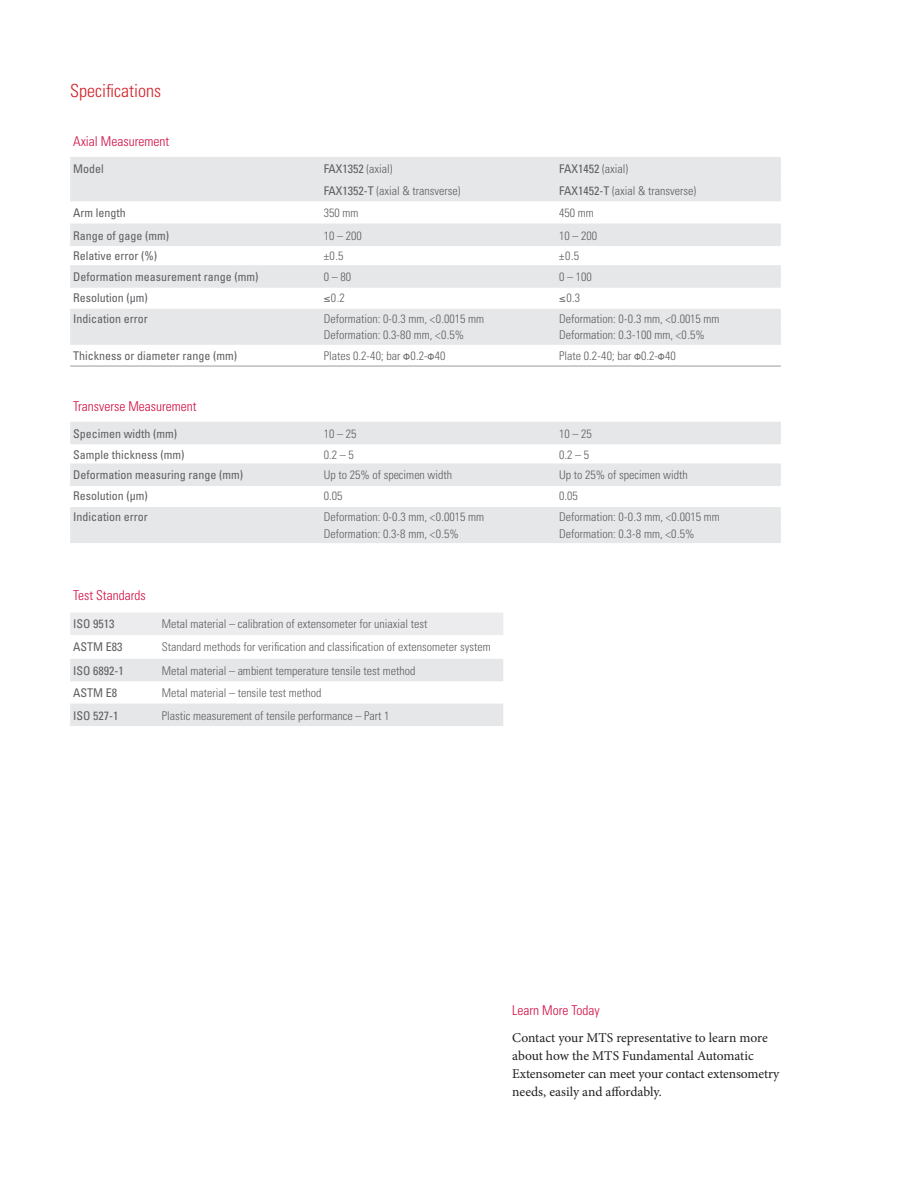
<style>
.page{position:relative;width:918px;height:1188px;background:#fff}
.page>*{position:absolute;margin:0;border:0;box-sizing:border-box;transform-origin:0 0}
.部分小标题_-_黑色{font:300 condensed 18px "Univers";color:#d1232a}
.Body_copy{font:13.5px/18px "Minion Pro";letter-spacing:-.005em;color:#231f20}
.Section_Subhead_-_RE{font:300 condensed 13.5px "Univers";color:#d20d44}
.Chart_Body{font:300 condensed 12px "Univers";color:#5f5f62}
.Chart_Body-2{font:condensed 12px "Univers";color:#5f5f62}
.部分小标题_-_黑色-2{font:300 condensed 12px "Univers";color:#5f5f62}
.部分小标题_-_黑色-3{font:condensed 12px "Univers";color:#5f5f62}
.s1{font-weight:300}
.s2{font-weight:400}
</style>
<div class="page">
<div style="left:70px;top:157px;width:711px;height:22px;background:#e6e7e9"></div>
<div style="left:70px;top:179px;width:711px;height:22px;background:#e6e7e9"></div>
<div style="left:70px;top:224px;width:711px;height:22px;background:#e6e7e9"></div>
<div style="left:70px;top:265px;width:711px;height:23px;background:#e6e7e9"></div>
<div style="left:70px;top:309px;width:711px;height:19px;background:#e6e7e9"></div>
<div style="left:70px;top:325px;width:711px;height:20px;background:#e6e7e9"></div>
<hr style="left:70px;top:366px;width:711px;height:1px;background:#9b9ca0">
<div style="left:70px;top:613px;width:433px;height:22px;background:#ececee"></div>
<div style="left:70px;top:659px;width:433px;height:22px;background:#e6e7e9"></div>
<div style="left:70px;top:704px;width:433px;height:22px;background:#e6e7e9"></div>
<div style="left:70px;top:422px;width:711px;height:22px;background:#e6e7e9"></div>
<div style="left:70px;top:463px;width:711px;height:23px;background:#e6e7e9"></div>
<div style="left:70px;top:507px;width:711px;height:20px;background:#e6e7e9"></div>
<div style="left:70px;top:524px;width:711px;height:19px;background:#e6e7e9"></div>
<p class="部分小标题_-_黑色" style="left:70px;top:80px;width:92px">Specifications</p>
<p class="Section_Subhead_-_RE" style="left:73px;top:133px;width:97px">Axial Measurement</p>
<p class="部分小标题_-_黑色-3" style="left:73px;top:161px;width:32px">Model</p>
<p class="部分小标题_-_黑色-3" style="left:324px;top:161px;width:70px">FAX1352 <span class="s1">(axial)</span></p>
<p class="部分小标题_-_黑色-3" style="left:559px;top:161px;width:70px">FAX1452 <span class="s1">(axial)</span></p>
<p class="部分小标题_-_黑色-2" style="left:324px;top:183px;width:138px"><span class="s2">FAX1352-T</span> (axial &amp; transverse)</p>
<p class="部分小标题_-_黑色-2" style="left:559px;top:183px;width:138px"><span class="s2">FAX1452-T</span> (axial &amp; transverse)</p>
<p class="部分小标题_-_黑色-3" style="left:73px;top:205px;width:54px">Arm length</p>
<p class="部分小标题_-_黑色-2" style="left:324px;top:205px;width:36px">350 mm</p>
<p class="部分小标题_-_黑色-2" style="left:559px;top:205px;width:36px">450 mm</p>
<p class="Chart_Body-2" style="left:73px;top:228px;width:98px">Range of gage (mm)</p>
<p class="Chart_Body" style="left:324px;top:228px;width:39px">10 – 200</p>
<p class="Chart_Body" style="left:559px;top:228px;width:39px">10 – 200</p>
<p class="Chart_Body-2" style="left:73px;top:249px;width:85px">Relative error (%)</p>
<p class="Chart_Body" style="left:324px;top:249px;width:21px">±0.5</p>
<p class="Chart_Body" style="left:559px;top:249px;width:22px">±0.5</p>
<p class="Chart_Body-2" style="left:73px;top:269px;width:187px">Deformation measurement range (mm)</p>
<p class="Chart_Body" style="left:324px;top:270px;width:29px">0 – 80</p>
<p class="Chart_Body" style="left:559px;top:270px;width:34px">0 – 100</p>
<p class="Chart_Body-2" style="left:73px;top:290px;width:76px">Resolution (µm)</p>
<p class="Chart_Body" style="left:324px;top:291px;width:23px">≤0.2</p>
<p class="Chart_Body" style="left:559px;top:291px;width:23px">≤0.3</p>
<p class="Chart_Body-2" style="left:73px;top:311px;width:76px">Indication error</p>
<p class="Chart_Body" style="left:324px;top:311px;width:162px">Deformation: 0-0.3 mm, &lt;0.0015 mm</p>
<p class="Chart_Body" style="left:559px;top:311px;width:162px">Deformation: 0-0.3 mm, &lt;0.0015 mm</p>
<p class="Chart_Body" style="left:324px;top:328px;width:142px">Deformation: 0.3-80 mm, &lt;0.5%</p>
<p class="Chart_Body" style="left:559px;top:328px;width:147px">Deformation: 0.3-100 mm, &lt;0.5%</p>
<p class="Chart_Body-2" style="left:73px;top:348px;width:165px">Thickness or diameter range (mm)</p>
<p class="Chart_Body" style="left:324px;top:349px;width:123px">Plates 0.2-40; bar 0.2- 40</p>
<p class="Chart_Body" style="left:559px;top:349px;width:118px">Plate 0.2-40; bar 0.2- 40</p>
<p class="Section_Subhead_-_RE" style="left:73px;top:399px;width:125px">Transverse Measurement</p>
<p class="Chart_Body-2" style="left:73px;top:426px;width:105px">Specimen width (mm)</p>
<p class="Chart_Body" style="left:324px;top:426px;width:34px">10 – 25</p>
<p class="Chart_Body" style="left:559px;top:426px;width:34px">10 – 25</p>
<p class="Chart_Body-2" style="left:73px;top:447px;width:113px">Sample thickness (mm)</p>
<p class="Chart_Body" style="left:324px;top:447px;width:31px">0.2 – 5</p>
<p class="Chart_Body" style="left:559px;top:447px;width:31px">0.2 – 5</p>
<p class="Chart_Body-2" style="left:73px;top:468px;width:171px">Deformation measuring range (mm)</p>
<p class="Chart_Body" style="left:324px;top:468px;width:130px">Up to 25% of specimen width</p>
<p class="Chart_Body" style="left:559px;top:468px;width:130px">Up to 25% of specimen width</p>
<p class="Chart_Body-2" style="left:73px;top:488px;width:76px">Resolution (µm)</p>
<p class="Chart_Body" style="left:324px;top:489px;width:20px">0.05</p>
<p class="Chart_Body" style="left:559px;top:489px;width:20px">0.05</p>
<p class="Chart_Body-2" style="left:73px;top:509px;width:76px">Indication error</p>
<p class="Chart_Body" style="left:324px;top:510px;width:162px">Deformation: 0-0.3 mm, &lt;0.0015 mm</p>
<p class="Chart_Body" style="left:559px;top:510px;width:162px">Deformation: 0-0.3 mm, &lt;0.0015 mm</p>
<p class="Chart_Body" style="left:324px;top:526px;width:137px">Deformation: 0.3-8 mm, &lt;0.5%</p>
<p class="Chart_Body" style="left:559px;top:526px;width:137px">Deformation: 0.3-8 mm, &lt;0.5%</p>
<p class="Section_Subhead_-_RE" style="left:73px;top:587px;width:74px">Test Standards</p>
<p class="Chart_Body-2" style="left:73px;top:616px;width:43px">ISO 9513</p>
<p class="Chart_Body" style="left:162px;top:617px;width:267px">Metal material – calibration of extensometer for uniaxial test</p>
<p class="Chart_Body-2" style="left:73px;top:640px;width:51px">ASTM E83</p>
<p class="Chart_Body" style="left:162px;top:640px;width:331px">Standard methods for verification and classification of extensometer system</p>
<p class="Chart_Body-2" style="left:73px;top:663px;width:52px">ISO 6892-1</p>
<p class="Chart_Body" style="left:162px;top:663px;width:255px">Metal material – ambient temperature tensile test method</p>
<p class="Chart_Body-2" style="left:73px;top:685px;width:45px">ASTM E8</p>
<p class="Chart_Body" style="left:162px;top:686px;width:161px">Metal material – tensile test method</p>
<p class="Chart_Body-2" style="left:73px;top:708px;width:47px">ISO 527-1</p>
<p class="Chart_Body" style="left:162px;top:708px;width:229px">Plastic measurement of tensile performance – Part 1</p>
<p class="Section_Subhead_-_RE" style="left:512px;top:1002px;width:89px">Learn More Today</p>
<p class="Body_copy" style="left:512px;top:1029px;width:269px">Contact your MTS representative to learn more about how the MTS Fundamental Automatic Extensometer can meet your contact extensometry needs, easily and affordably.</p>
</div>
